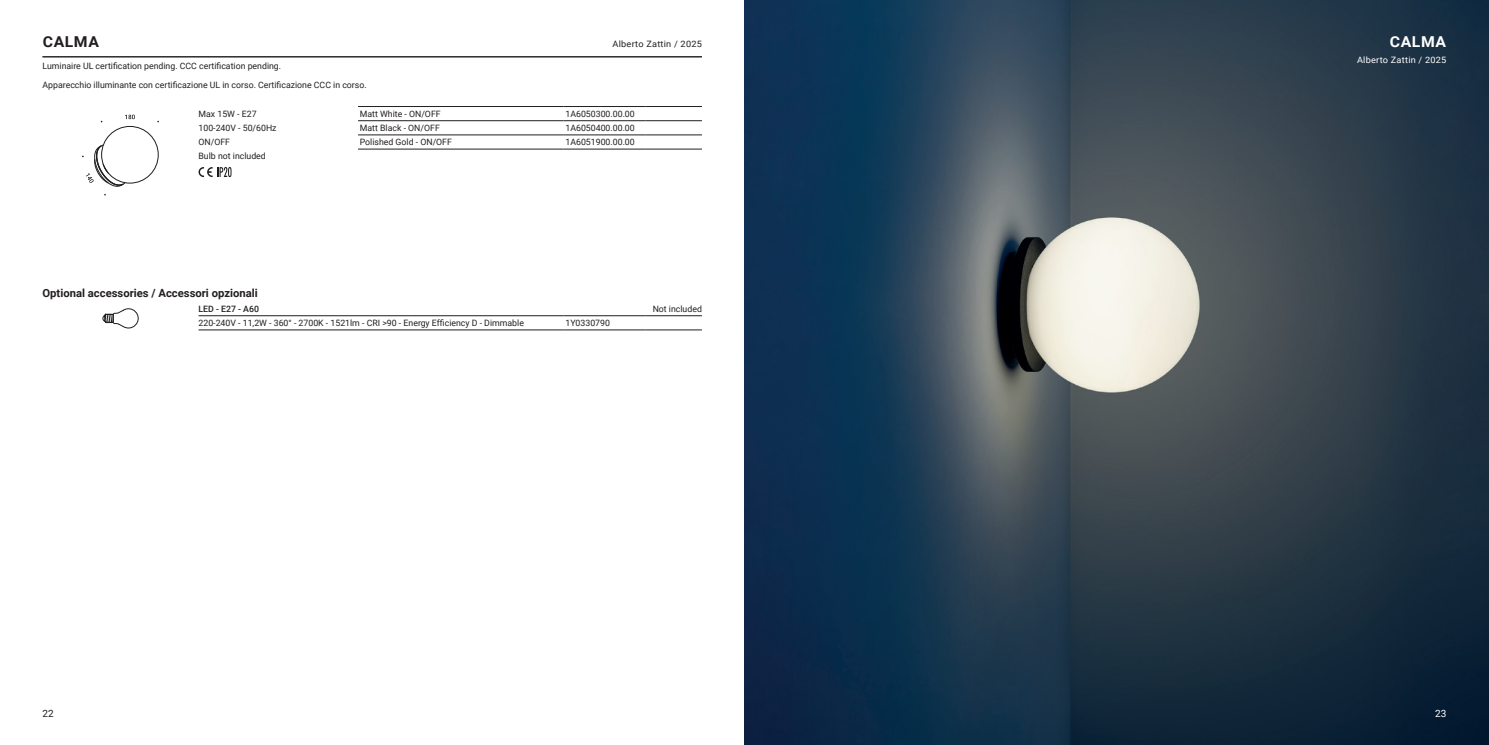
<style>
.page{position:relative;width:1489px;height:745px;background:#fff}
.page>*{position:absolute;margin:0;border:0;box-sizing:border-box;transform-origin:0 0}
.PRODOTTO_designer_anno{font:700 15px "Roboto";letter-spacing:.035em;color:#231f20;scale:1.05 1}
.PRODOTTO_designer_anno-2{font:700 15px "Roboto";letter-spacing:.035em;color:#fff;scale:1.05 1}
.ACCESSORI_tipo{font:700 11.25px "Roboto";color:#231f20}
.t1{font:10px "Roboto";color:#231f20}
.t2{font:10px "Roboto";color:#fff}
.PRODOTTO_immagini{font:8.75px "Roboto";color:#231f20}
.PRODOTTO_dati_tecnici{font:8.75px "Roboto";color:#231f20}
.PRODOTTO_descrizione_standard_prima_ling{font:8.75px "Roboto";color:#231f20}
.PRODOTTO_codici{font:8.75px "Roboto";color:#231f20}
.PRODOTTO_designer_anno-3{font:8.75px "Roboto";letter-spacing:.025em;color:#231f20;scale:1.05 1}
.PRODOTTO_designer_anno-4{font:8.75px "Roboto";letter-spacing:.025em;color:#fff;scale:1.05 1}
.PRODOTTO_descrizione_standard_prima_ling-2{font:500 8.75px "Roboto";color:#231f20}
.PRODOTTO_price{font:8.75px "Roboto";color:#231f20}
</style>
<div class="page">
<img style="left:744px;top:0;width:744px;height:744px">
<hr style="left:43px;top:56px;width:659px;height:1px;background:#231f20">
<hr style="left:43px;top:57px;width:659px;height:1px;background:#231f20">
<div style="left:101px;top:126px;width:57px;height:57px;border:1px solid #1e1e1c;border-radius:50%"></div>
<svg style="left:125px;top:115px;width:10px;height:4px"></svg>
<svg style="left:82px;top:145px;width:43px;height:41px"></svg>
<svg style="left:198px;top:167px;width:33px;height:10px"></svg>
<hr style="left:358px;top:106px;width:205px;height:1px;background:#231f20">
<hr style="left:563px;top:106px;width:82px;height:1px;background:#231f20">
<hr style="left:645px;top:106px;width:57px;height:1px;background:#231f20">
<hr style="left:358px;top:120px;width:205px;height:1px;background:#231f20">
<hr style="left:563px;top:120px;width:82px;height:1px;background:#231f20">
<hr style="left:645px;top:120px;width:57px;height:1px;background:#231f20">
<hr style="left:358px;top:135px;width:205px;height:1px;background:#231f20">
<hr style="left:563px;top:135px;width:82px;height:1px;background:#231f20">
<hr style="left:645px;top:135px;width:57px;height:1px;background:#231f20">
<hr style="left:358px;top:149px;width:205px;height:1px;background:#231f20">
<hr style="left:563px;top:149px;width:82px;height:1px;background:#231f20">
<hr style="left:645px;top:149px;width:57px;height:1px;background:#231f20">
<svg style="left:103px;top:308px;width:35px;height:20px"></svg>
<hr style="left:198px;top:329px;width:365px;height:1px;background:#231f20">
<hr style="left:563px;top:329px;width:82px;height:1px;background:#231f20">
<hr style="left:645px;top:329px;width:57px;height:1px;background:#231f20">
<hr style="left:198px;top:315px;width:365px;height:1px;background:#231f20">
<hr style="left:563px;top:315px;width:82px;height:1px;background:#231f20">
<hr style="left:645px;top:315px;width:57px;height:1px;background:#231f20">
<p class="PRODOTTO_designer_anno" style="left:43px;top:31px;width:55px">CALMA</p>
<p class="PRODOTTO_designer_anno-3" style="left:612px;top:37px;width:87px">Alberto Zattin / 2025</p>
<p class="PRODOTTO_immagini" style="left:43px;top:60px;width:240px">Luminaire UL certification pending. CCC certification pending.</p>
<p class="PRODOTTO_immagini" style="left:43px;top:79px;width:325px">Apparecchio illuminante con certificazione UL in corso. Certificazione CCC in corso.</p>
<p class="PRODOTTO_dati_tecnici" style="left:198px;top:107px;width:60px">Max 15W - E27</p>
<p class="PRODOTTO_dati_tecnici" style="left:198px;top:122px;width:80px">100-240V - 50/60Hz</p>
<p class="PRODOTTO_dati_tecnici" style="left:198px;top:136px;width:33px">ON/OFF</p>
<p class="PRODOTTO_dati_tecnici" style="left:198px;top:150px;width:69px">Bulb not included</p>
<p class="PRODOTTO_dati_tecnici" style="left:360px;top:108px;width:82px">Matt White - ON/OFF</p>
<p class="PRODOTTO_codici" style="left:565px;top:108px;width:71px">1A6050300.00.00</p>
<p class="PRODOTTO_dati_tecnici" style="left:360px;top:122px;width:81px">Matt Black - ON/OFF</p>
<p class="PRODOTTO_codici" style="left:565px;top:122px;width:71px">1A6050400.00.00</p>
<p class="PRODOTTO_dati_tecnici" style="left:360px;top:136px;width:94px">Polished Gold - ON/OFF</p>
<p class="PRODOTTO_codici" style="left:565px;top:136px;width:71px">1A6051900.00.00</p>
<p class="ACCESSORI_tipo" style="left:43px;top:285px;width:217px">Optional accessories / Accessori opzionali</p>
<p class="PRODOTTO_descrizione_standard_prima_ling-2" style="left:198px;top:302px;width:62px">LED - E27 - A60</p>
<p class="PRODOTTO_price" style="left:652px;top:302px;width:51px">Not included</p>
<p class="PRODOTTO_descrizione_standard_prima_ling" style="left:198px;top:316px;width:327px">220-240V - 11,2W - 360° - 2700K - 1521lm - CRI &gt;90 - Energy Efficiency D - Dimmable</p>
<p class="PRODOTTO_descrizione_standard_prima_ling" style="left:565px;top:316px;width:46px">1Y0330790</p>
<p class="PRODOTTO_designer_anno-2" style="left:1389px;top:31px;width:55px">CALMA</p>
<p class="PRODOTTO_designer_anno-4" style="left:1356px;top:54px;width:87px">Alberto Zattin / 2025</p>
<p class="t1" style="left:43px;top:706px;width:13px">22</p>
<p class="t2" style="left:1434px;top:706px;width:13px">23</p>
</div>
